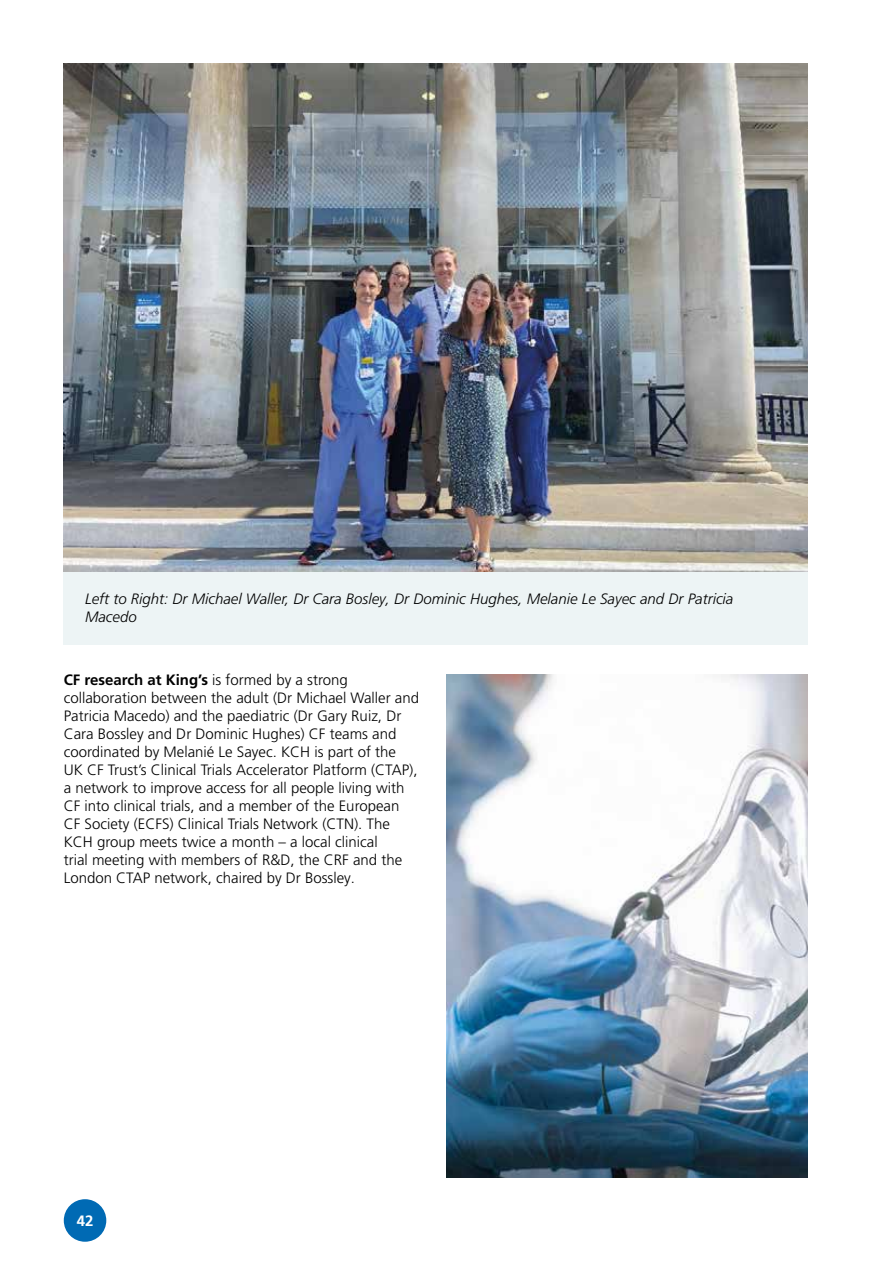
<style>
.page{position:relative;width:893px;height:1263px;background:#fff}
.page>*{position:absolute;margin:0;border:0;box-sizing:border-box;transform-origin:0 0}
.t1{font:300 15px/18px "Frutiger LT Pro";color:#000}
.t2{font:italic 300 15px/18px "Frutiger LT Pro";color:#000}
.t3{font:700 15px "Frutiger LT Pro";color:#fff}
.s1{font-weight:700}
</style>
<div class="page">
<div style="left:64px;top:1199px;width:42px;height:43px;background:#006ab4;border-radius:50%"></div>
<img style="left:64px;top:64px;width:744px;height:508px">
<div style="left:64px;top:572px;width:744px;height:72px;background:#edf4f5"></div>
<img style="left:446px;top:674px;width:362px;height:504px">
<p class="t2" style="left:85px;top:590px;width:650px">Left to Right: Dr Michael Waller, Dr Cara Bosley, Dr Dominic Hughes, Melanie Le Sayec and Dr Patricia<br>Macedo</p>
<p class="t1" style="left:64px;top:671px;width:357px"><span class="s1">CF research at King’s</span> is formed by a strong collaboration between the adult (Dr Michael Waller and Patricia Macedo) and the paediatric (Dr Gary Ruiz, Dr Cara Bossley and Dr Dominic Hughes) CF teams and coordinated by Melanié Le Sayec. KCH is part of the<br>UK CF Trust’s Clinical Trials Accelerator Platform (CTAP), a network to improve access for all people living with CF into clinical trials, and a member of the European CF Society (ECFS) Clinical Trials Network (CTN). The KCH group meets twice a month – a local clinical<br>trial meeting with members of R&amp;D, the CRF and the London CTAP network, chaired by Dr Bossley.</p>
<p class="t3" style="left:77px;top:1212px;width:18px">42</p>
</div>
